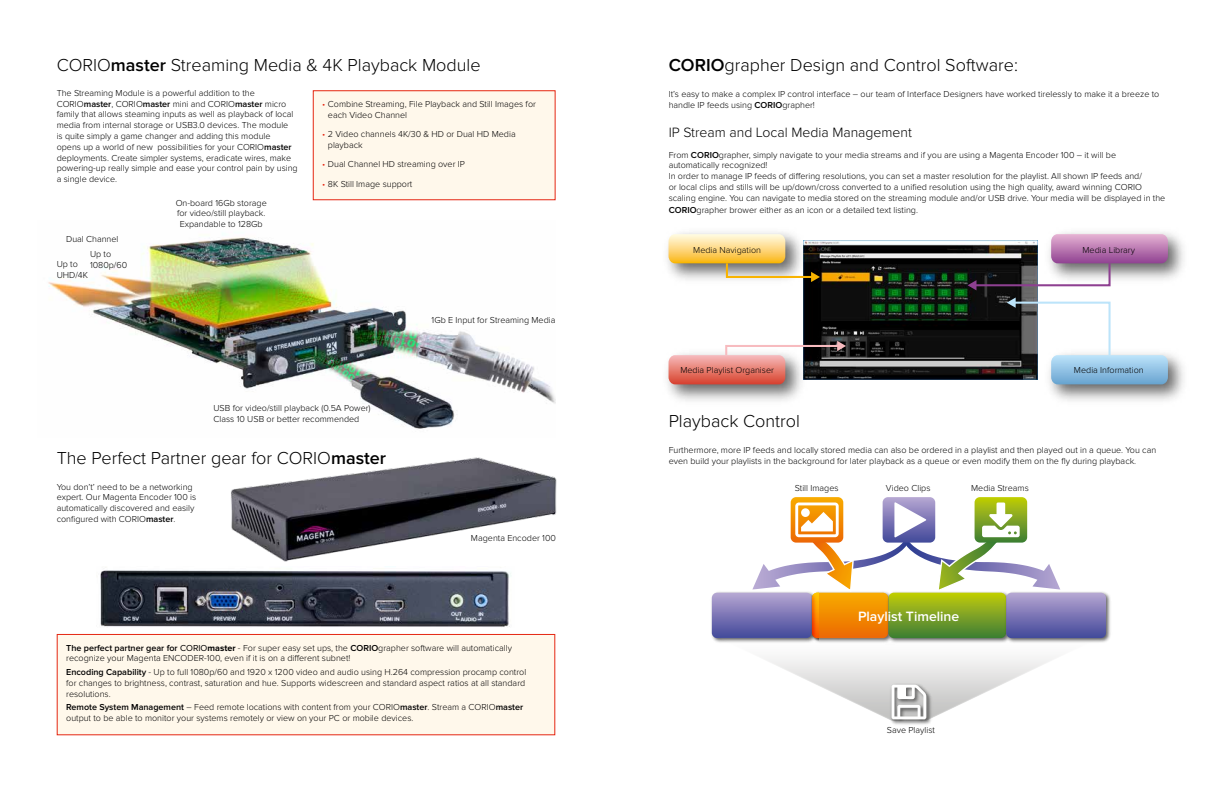
<style>
.page{position:relative;width:1224px;height:792px;background:#fff}
.page>*{position:absolute;margin:0;border:0;box-sizing:border-box;transform-origin:0 0}
.t1{font:300 18px "Proxima Nova";color:#000}
.t2{font:300 14px "Proxima Nova";color:#000}
.t3{font:600 14px "Proxima Nova";color:#fff}
.t4{font:300 9px/10.8px "Proxima Nova";color:#000}
.s1{font-weight:600}
.s2{color:#e52713}
.s3{font-weight:400}
.s4{font-weight:700}
</style>
<div class="page">
<img style="left:48px;top:234px;width:507px;height:195px">
<div style="left:313px;top:91px;width:242px;height:109px;background:#fff8eb"></div>
<div style="left:313px;top:90px;width:243px;height:110px;border:1px solid #e52713"></div>
<div style="left:57px;top:634px;width:498px;height:101px;background:#fff8eb"></div>
<div style="left:57px;top:634px;width:498px;height:101px;border:1px solid #e52713"></div>
<img style="left:231px;top:457px;width:326px;height:105px">
<img style="left:891px;top:721px;width:40px;height:4px">
<img style="left:711px;top:597px;width:1px;height:37px">
<img style="left:1106px;top:593px;width:5px;height:48px">
<svg style="left:712px;top:497px;width:394px;height:224px"></svg>
<img style="left:667px;top:232px;width:137px;height:56px">
<img style="left:804px;top:240px;width:233px;height:140px">
<img style="left:1061px;top:232px;width:123px;height:47px">
<img style="left:1050px;top:354px;width:134px;height:47px">
<img style="left:667px;top:360px;width:134px;height:41px">
<svg style="left:669px;top:234px;width:151px;height:48px;background:#d4c191"></svg>
<svg style="left:669px;top:341px;width:177px;height:43px"></svg>
<svg style="left:968px;top:234px;width:200px;height:56px"></svg>
<svg style="left:1007px;top:298px;width:161px;height:86px"></svg>
<img style="left:100px;top:570px;width:411px;height:57px">
<h1 class="t1" style="left:57px;top:55px;width:425px">CORIO<span class="s1">master</span> Streaming Media &amp; 4K Playback Module</h1>
<p class="t4" style="left:57px;top:88px;width:243px">The Streaming Module is a powerful addition to the CORIO<span class="s1">master</span>, CORIO<span class="s1">master</span> mini and CORIO<span class="s1">master</span> micro family that allows steaming inputs as well as playback of local media from internal storage or USB3.0 devices. The module<br>is quite simply a game changer and adding this module<br>opens up a world of new possibilities for your CORIO<span class="s1">master </span>deployments. Create simpler systems, eradicate wires, make powering-up really simple and ease your control pain by using a single device.</p>
<p class="t4" style="left:328px;top:99px;width:210px;text-indent:-6px"><span class="s2">•</span> Combine Streaming, File Playback and Still Images for each Video Channel</p>
<p class="t4" style="left:328px;top:129px;width:189px;text-indent:-6px"><span class="s2">•</span> 2 Video channels 4K/30 &amp; HD or Dual HD Media playback</p>
<p class="t4" style="left:322px;top:159px;width:144px"><span class="s2">•</span> Dual Channel HD streaming over IP</p>
<p class="t4" style="left:322px;top:179px;width:92px"><span class="s2">•</span> 8K Still Image support</p>
<p class="t4" style="left:66px;top:234px;width:54px">Dual Channel</p>
<p class="t4" style="left:57px;top:259px;width:33px">Up to<br>UHD/4K</p>
<p class="t4" style="left:90px;top:248px;width:39px">Up to<br>1080p/60</p>
<p class="t4" style="left:176px;top:197px;width:93px;text-align:center">On-board 16Gb storage for video/still playback.<br>Expandable to 128Gb</p>
<p class="t4" style="left:213px;top:403px;width:159px">USB for video/still playback (0.5A Power)<br>Class 10 USB or better recommended</p>
<h1 class="t1" style="left:57px;top:448px;width:331px">The Perfect Partner gear for CORIO<span class="s1">master</span></h1>
<p class="t4" style="left:57px;top:481px;width:141px">You don’t’ need to be a networking expert. Our Magenta Encoder 100 is automatically discovered and easily configured with CORIO<span class="s1">master</span>.</p>
<p class="t4" style="left:432px;top:315px;width:125px">1Gb E Input for Streaming Media</p>
<p class="t4" style="left:471px;top:532px;width:87px">Magenta Encoder 100</p>
<p class="t4" style="left:66px;top:642px;width:447px"><span class="s1">The perfect partner gear for</span> <span class="s3">CORIO</span><span class="s4">master</span> - For super easy set ups, the <span class="s1">CORIO</span>grapher software will automatically recognize your Magenta ENCODER-100, even if it is on a different subnet!</p>
<p class="t4" style="left:66px;top:667px;width:462px;text-align:justify"><span class="s1">Encoding Capability</span> - Up to full 1080p/60 and 1920 x 1200 video and audio using H.264 compression procamp control for changes to brightness, contrast, saturation and hue. Supports widescreen and standard aspect ratios at all standard resolutions.</p>
<p class="t4" style="left:66px;top:702px;width:459px"><span class="s1">Remote System Management</span> – Feed remote locations with content from your CORIO<span class="s1">master</span>. Stream a CORIO<span class="s1">master </span>output to be able to monitor your systems remotely or view on your PC or mobile devices.</p>
<h1 class="t1" style="left:669px;top:55px;width:351px"><span class="s1">CORIO</span>grapher Design and Control Software:</h1>
<p class="t4" style="left:669px;top:89px;width:492px">It’s easy to make a complex IP control interface – our team of Interface Designers have worked tirelessly to make it a breeze to handle IP feeds using <span class="s1">CORIO</span>grapher!</p>
<h2 class="t2" style="left:669px;top:124px;width:245px">IP Stream and Local Media Management</h2>
<p class="t4" style="left:669px;top:149px;width:498px">From <span class="s1">CORIO</span>grapher, simply navigate to your media streams and if you are using a Magenta Encoder 100 – it will be automatically recognized!<br>In order to manage IP feeds of differing resolutions, you can set a master resolution for the playlist. All shown IP feeds and/<br>or local clips and stills will be up/down/cross converted to a unified resolution using the high quality, award winning CORIO scaling engine. You can navigate to media stored on the streaming module and/or USB drive. Your media will be displayed in the</p>
<p class="t4" style="left:669px;top:204px;width:251px"><span class="s1">CORIO</span>grapher brower either as an icon or a detailed text listing.</p>
<p class="t4" style="left:693px;top:245px;width:69px">Media Navigation</p>
<p class="t4" style="left:680px;top:364px;width:95px">Media Playlist Organiser</p>
<p class="t4" style="left:1083px;top:245px;width:54px">Media Library</p>
<p class="t4" style="left:1074px;top:364px;width:71px">Media Information</p>
<h1 class="t1" style="left:669px;top:411px;width:133px">Playback Control</h1>
<p class="t4" style="left:669px;top:444px;width:489px">Furthermore, more IP feeds and locally stored media can also be ordered in a playlist and then played out in a queue. You can even build your playlists in the background for later playback as a queue or even modify them on the fly during playback.</p>
<p class="t4" style="left:795px;top:483px;width:45px">Still Images</p>
<p class="t4" style="left:886px;top:483px;width:46px">Video Clips</p>
<p class="t4" style="left:971px;top:483px;width:59px">Media Streams</p>
<h2 class="t3" style="left:858px;top:608px;width:103px">Playlist Timeline</h2>
<p class="t4" style="left:887px;top:725px;width:50px">Save Playlist</p>
</div>
